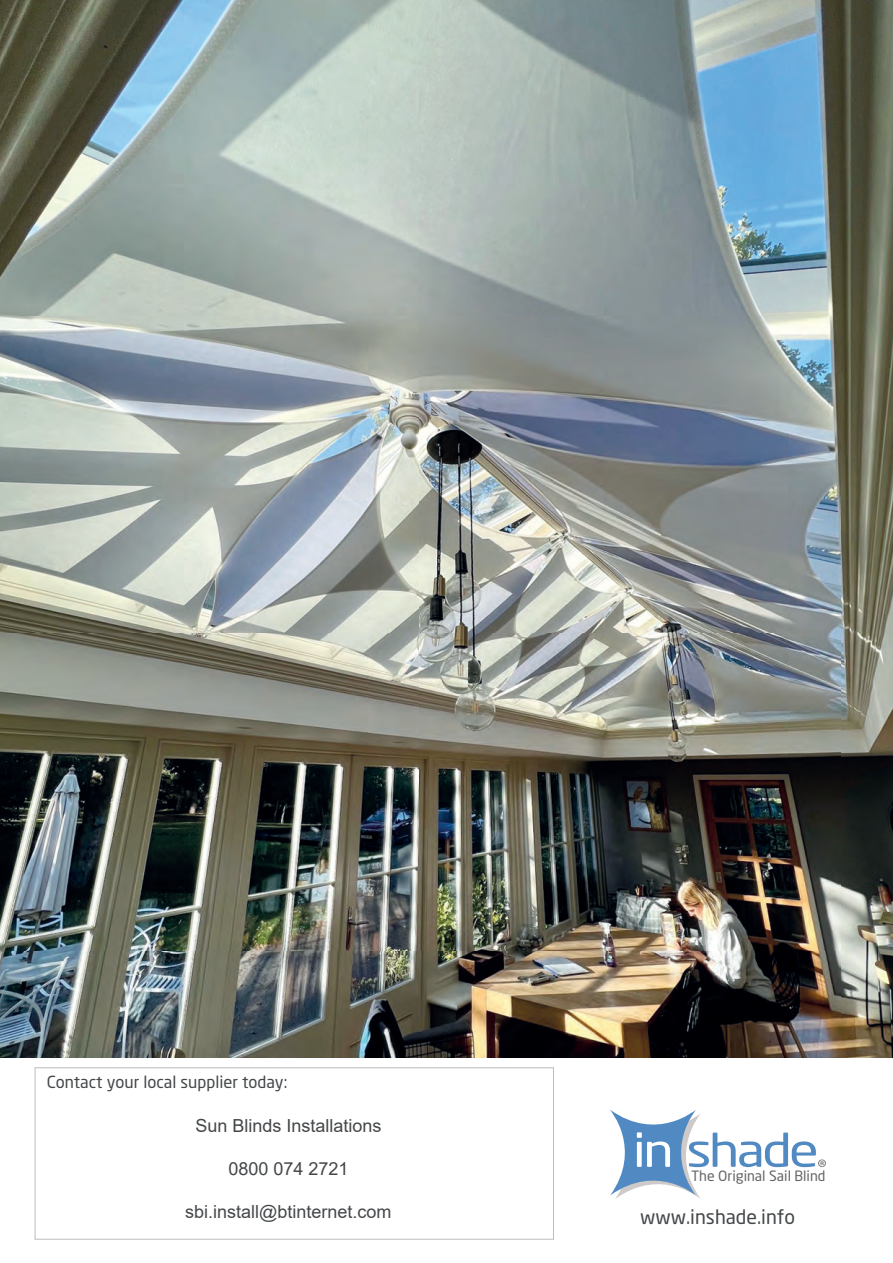
<style>
.page{position:relative;width:893px;height:1263px;background:#fff}
.page>*{position:absolute;margin:0;border:0;box-sizing:border-box;transform-origin:0 0}
.t1{font:19.5px "Neo Sans";color:#444749}
.t2{font:18px "Arial";color:#444749}
.t3{font:16.5px "Neo Sans";color:#444749}
.t4{font:14.1px "Neo Sans";color:#666464}
.s1{font-family:"Neo Tech"}
</style>
<div class="page">
<div style="left:35px;top:1067px;width:519px;height:172px;border:1px solid #bcbdc0"></div>
<svg style="left:615px;top:1113px;width:86px;height:86px"></svg>
<svg style="left:610px;top:1110px;width:86px;height:85px"></svg>
<svg style="left:637px;top:1132px;width:33px;height:35px"></svg>
<svg style="left:689px;top:1132px;width:137px;height:35px"></svg>
<img style="left:0;top:0;width:893px;height:1057px">
<p class="t3" style="left:47px;top:1074px;width:242px">Contact your local supplier today<span class="s1">:</span></p>
<p class="t2" style="left:195px;top:1113px;width:188px">Sun Blinds Installations</p>
<p class="t2" style="left:228px;top:1156px;width:122px">0800 074 2721</p>
<p class="t2" style="left:185px;top:1199px;width:208px">sbi.install@btinternet.com</p>
<p class="t4" style="left:691px;top:1169px;width:136px">The Original Sail Blind</p>
<p class="t1" style="left:640px;top:1207px;width:156px">www.inshade.info</p>
</div>
